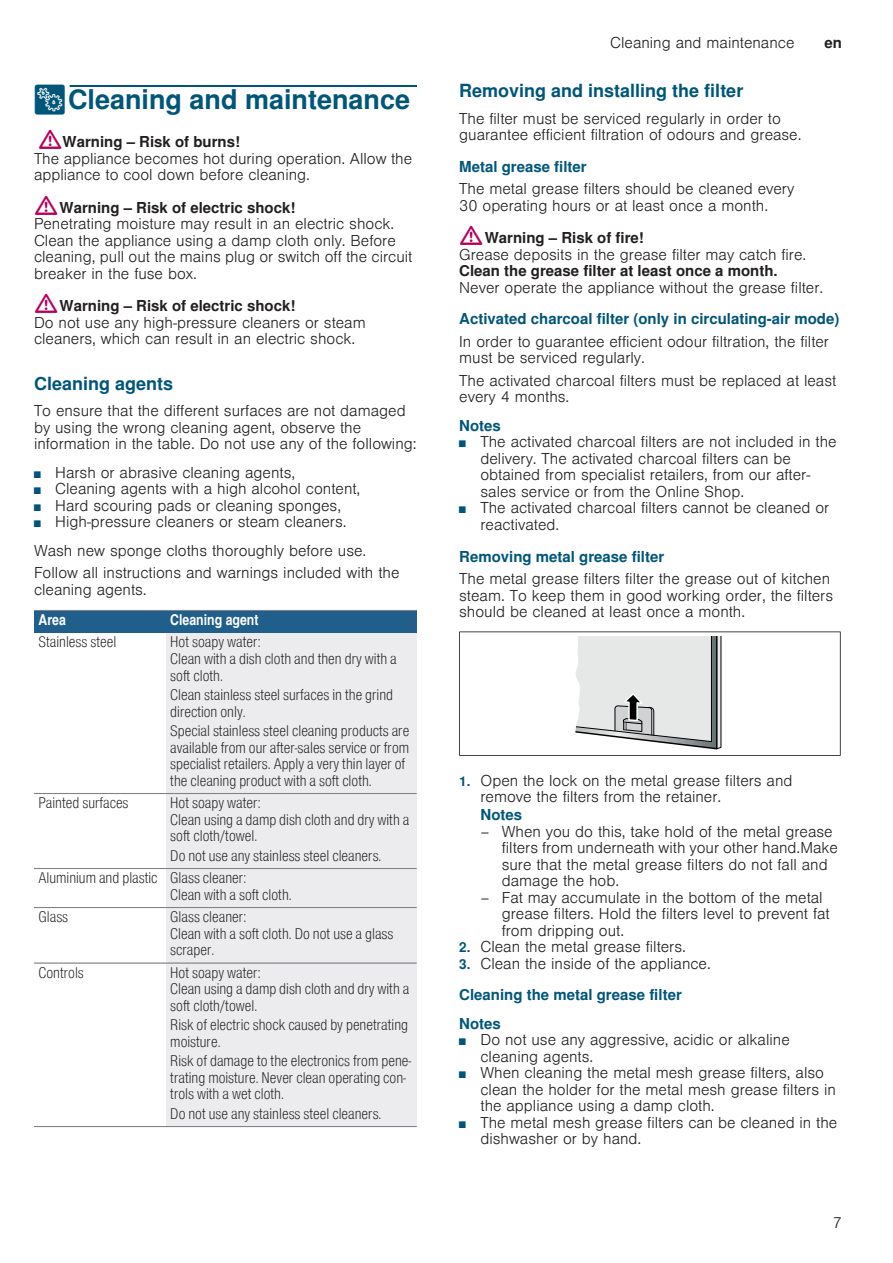
<style>
.page{position:relative;width:893px;height:1263px;background:#fff}
.page>*{position:absolute;margin:0;border:0;box-sizing:border-box;transform-origin:0 0}
.t1{font:700 27px "Nimbus San L";color:#00567a}
.t2{font:700 18px "Nimbus San L";color:#00567a}
.t3{font:300 15px/16.5px "Nimbus San L";color:#231f20}
.t4{font:15px/16.5px "Nimbus San L Lig Con";color:#231f20}
.t5{font:700 15px "Nimbus San L";color:#00567a}
.t6{font:700 15px "Nimbus San L";color:#231f20}
.t7{font:15px "Nimbus San L Bol Con";color:#fff}
.s1{font-family:"BSH Symb PG2";font-weight:400}
.s2{font-family:"BSH Symb All";font-weight:400;font-size:21px;color:#b5015b}
.s3{font-weight:700}
.s4{font-size:9px;color:#00567a}
.s5{font-weight:700;font-size:13.5px;color:#00567a}
.s6{font-weight:700;color:#00567a}
</style>
<div class="page">
<div style="left:70px;top:85px;width:347px;height:2px;border:1px solid #00567a"></div>
<div style="left:34px;top:610px;width:132px;height:23px;background:#205e8b"></div>
<div style="left:166px;top:610px;width:251px;height:23px;background:#205e8b"></div>
<div style="left:166px;top:633px;width:251px;height:160px;background:#ececee"></div>
<div style="left:166px;top:793px;width:251px;height:75px;background:#ececee"></div>
<div style="left:166px;top:868px;width:251px;height:39px;background:#ececee"></div>
<div style="left:166px;top:907px;width:251px;height:56px;background:#ececee"></div>
<div style="left:166px;top:963px;width:251px;height:163px;background:#ececee"></div>
<hr style="left:34px;top:610px;width:383px;height:1px;background:#808285">
<hr style="left:34px;top:793px;width:383px;height:1px;background:#808285">
<hr style="left:34px;top:868px;width:383px;height:1px;background:#808285">
<hr style="left:34px;top:907px;width:383px;height:1px;background:#808285">
<hr style="left:34px;top:962px;width:383px;height:1px;background:#808285">
<hr style="left:34px;top:1126px;width:383px;height:1px;background:#808285">
<svg style="left:459px;top:631px;width:382px;height:125px"></svg>
<div style="left:486px;top:634px;width:83px;height:103px;background:#fff"></div>
<svg style="left:507px;top:631px;width:215px;height:122px"></svg>
<h1 class="t1" style="left:34px;top:84px;width:378px"><span class="s1">2</span>Cleaning and maintenance</h1>
<p class="t3" style="left:34px;top:134px;width:380px"><span class="s2">:</span><span class="s3">Warning – Risk of burns!<br></span>The appliance becomes hot during operation. Allow the appliance to cool down before cleaning.</p>
<p class="t3" style="left:34px;top:200px;width:380px"><span class="s2">:</span><span class="s3">Warning – Risk of electric shock!<br></span>Penetrating moisture may result in an electric shock.<br>Clean the appliance using a damp cloth only. Before cleaning, pull out the mains plug or switch off the circuit breaker in the fuse box.</p>
<p class="t3" style="left:34px;top:298px;width:333px"><span class="s2">:</span><span class="s3">Warning – Risk of electric shock!<br></span>Do not use any high-pressure cleaners or steam cleaners, which can result in an electric shock.</p>
<p class="t2" style="left:34px;top:373px;width:141px">Cleaning agents</p>
<p class="t3" style="left:34px;top:403px;width:384px">To ensure that the different surfaces are not damaged by using the wrong cleaning agent, observe the information in the table. Do not use any of the following:</p>
<p class="t3" style="left:34px;top:465px;width:263px"><span class="s4">■</span> Harsh or abrasive cleaning agents,</p>
<p class="t3" style="left:34px;top:481px;width:328px"><span class="s4">■</span> Cleaning agents with a high alcohol content,</p>
<p class="t3" style="left:34px;top:498px;width:309px"><span class="s4">■</span> Hard scouring pads or cleaning sponges,</p>
<p class="t3" style="left:34px;top:508px;width:334px;line-height:28.5px"><span class="s4">■</span> High-pressure cleaners or steam cleaners.<br>Wash new sponge cloths thoroughly before use.</p>
<p class="t3" style="left:34px;top:565px;width:367px">Follow all instructions and warnings included with the cleaning agents.</p>
<p class="t7" style="left:39px;top:610px;width:29px">Area</p>
<p class="t7" style="left:170px;top:610px;width:90px">Cleaning agent</p>
<p class="t4" style="left:39px;top:634px;width:79px">Stainless steel</p>
<p class="t4" style="left:170px;top:634px;width:228px">Hot soapy water:<br>Clean with a dish cloth and then dry with a soft cloth.</p>
<p class="t4" style="left:170px;top:687px;width:224px">Clean stainless steel surfaces in the grind direction only.</p>
<p class="t4" style="left:170px;top:723px;width:240px">Special stainless steel cleaning products are available from our after-sales service or from specialist retailers. Apply a very thin layer of the cleaning product with a soft cloth.</p>
<p class="t4" style="left:39px;top:795px;width:92px">Painted surfaces</p>
<p class="t4" style="left:170px;top:795px;width:241px">Hot soapy water:<br>Clean using a damp dish cloth and dry with a soft cloth/towel.</p>
<p class="t4" style="left:39px;top:844px;width:344px;line-height:22.5px;text-indent:132px">Do not use any stainless steel cleaners.<br>Aluminium and plastic Glass cleaner:</p>
<p class="t4" style="left:170px;top:886px;width:123px">Clean with a soft cloth.</p>
<p class="t4" style="left:39px;top:909px;width:31px">Glass</p>
<p class="t4" style="left:170px;top:909px;width:225px">Glass cleaner:<br>Clean with a soft cloth. Do not use a glass scraper.</p>
<p class="t4" style="left:39px;top:964px;width:47px">Controls</p>
<p class="t4" style="left:170px;top:964px;width:241px">Hot soapy water:<br>Clean using a damp dish cloth and dry with a soft cloth/towel.</p>
<p class="t4" style="left:170px;top:1017px;width:239px">Risk of electric shock caused by penetrating moisture.</p>
<p class="t4" style="left:170px;top:1053px;width:242px">Risk of damage to the electronics from pene&shy;trating moisture. Never clean operating con&shy;trols with a wet cloth.</p>
<p class="t4" style="left:170px;top:1105px;width:213px">Do not use any stainless steel cleaners.</p>
<p class="t3" style="left:610px;top:35px;width:186px">Cleaning and maintenance</p>
<p class="t6" style="left:824px;top:34px;width:19px">en</p>
<p class="t2" style="left:459px;top:80px;width:286px">Removing and installing the filter</p>
<p class="t3" style="left:459px;top:110px;width:344px">The filter must be serviced regularly in order to guarantee efficient filtration of odours and grease.</p>
<p class="t5" style="left:459px;top:157px;width:129px">Metal grease filter</p>
<p class="t3" style="left:459px;top:181px;width:337px">The metal grease filters should be cleaned every<br>30 operating hours or at least once a month.</p>
<p class="t3" style="left:459px;top:230px;width:349px"><span class="s2">:</span><span class="s3">Warning – Risk of fire!<br></span>Grease deposits in the grease filter may catch fire.</p>
<p class="t6" style="left:459px;top:262px;width:320px">Clean the grease filter at least once a month.</p>
<p class="t3" style="left:459px;top:279px;width:366px">Never operate the appliance without the grease filter.</p>
<p class="t5" style="left:459px;top:310px;width:382px">Activated charcoal filter (only in circulating-air mode)</p>
<p class="t3" style="left:459px;top:333px;width:371px">In order to guarantee efficient odour filtration, the filter must be serviced regularly.</p>
<p class="t3" style="left:459px;top:372px;width:378px">The activated charcoal filters must be replaced at least every 4 months.</p>
<p class="t5" style="left:459px;top:416px;width:43px">Notes</p>
<p class="t3" style="left:480px;top:434px;width:358px;text-indent:-21px"><span class="s4">■</span> The activated charcoal filters are not included in the delivery. The activated charcoal filters can be obtained from specialist retailers, from our after&shy;sales service or from the Online Shop.</p>
<p class="t3" style="left:480px;top:499px;width:350px;line-height:17.2px;text-indent:-21px"><span class="s4">■</span> The activated charcoal filters cannot be cleaned or reactivated.</p>
<p class="t5" style="left:459px;top:548px;width:207px">Removing metal grease filter</p>
<p class="t3" style="left:459px;top:571px;width:375px">The metal grease filters filter the grease out of kitchen steam. To keep them in good working order, the filters should be cleaned at least once a month.</p>
<p class="t3" style="left:480px;top:773px;width:313px;text-indent:-21px"><span class="s5">1.</span> Open the lock on the metal grease filters and remove the filters from the retainer.</p>
<p class="t5" style="left:480px;top:806px;width:43px">Notes</p>
<p class="t3" style="left:502px;top:824px;width:338px;text-indent:-21px">– When you do this, take hold of the metal grease filters from underneath with your other hand.Make sure that the metal grease filters do not fall and damage the hob.</p>
<p class="t3" style="left:502px;top:890px;width:329px;text-indent:-21px">– Fat may accumulate in the bottom of the metal grease filters. Hold the filters level to prevent fat from dripping out.</p>
<p class="t3" style="left:459px;top:939px;width:228px"><span class="s5">2.</span> Clean the metal grease filters.</p>
<p class="t3" style="left:459px;top:948px;width:253px;line-height:31.5px"><span class="s5">3.</span> Clean the inside of the appliance.<br><span class="s6">Cleaning the metal grease filter</span></p>
<p class="t5" style="left:459px;top:1015px;width:43px">Notes</p>
<p class="t3" style="left:480px;top:1032px;width:311px;text-indent:-21px"><span class="s4">■</span> Do not use any aggressive, acidic or alkaline cleaning agents.</p>
<p class="t3" style="left:480px;top:1065px;width:357px;text-indent:-21px"><span class="s4">■</span> When cleaning the metal mesh grease filters, also clean the holder for the metal mesh grease filters in the appliance using a damp cloth.</p>
<p class="t3" style="left:480px;top:1115px;width:358px;text-indent:-21px"><span class="s4">■</span> The metal mesh grease filters can be cleaned in the dishwasher or by hand.</p>
<p class="t3" style="left:833px;top:1215px;width:11px">7</p>
</div>
